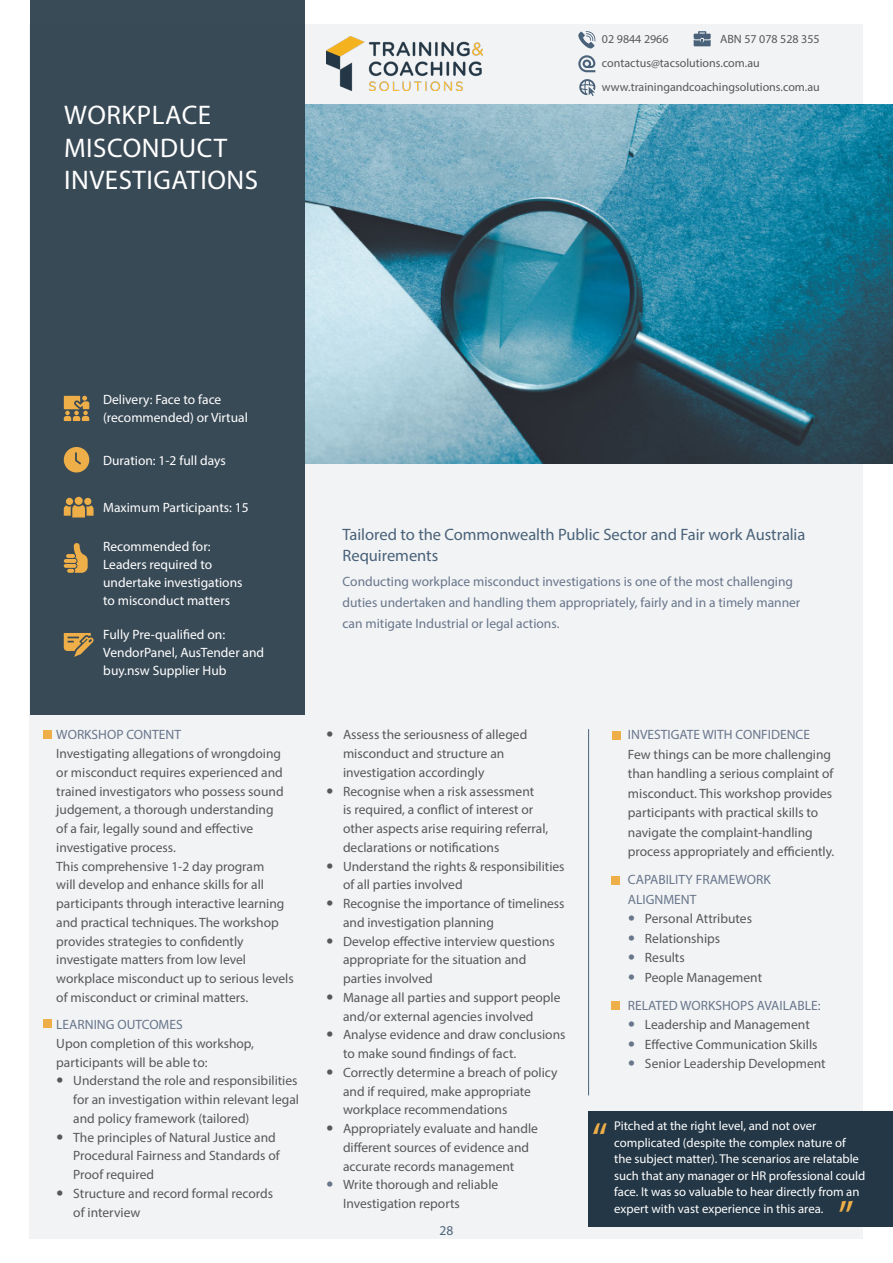
<style>
.page{position:relative;width:893px;height:1263px;background:#fff}
.page>*{position:absolute;margin:0;border:0;box-sizing:border-box;transform-origin:0 0}
._01_Body{font:45px "Myriad Pro";color:#eeae48}
.t1{font:27px/32.4px "Myriad Pro";letter-spacing:.02em;color:#fff}
._02_heading{font:16.5px/21px "Myriad Pro";letter-spacing:-.005em;color:#49627a}
.t2{font:13.5px/18.8px "Myriad Pro";color:#57585a}
._05_Intro{font:13.5px/21px "Myriad Pro";color:#68768c}
._01_Body-2{font:13.5px/18px "Myriad Pro";color:#fff}
.t3{font:13.5px "Myriad Pro";color:#49627a}
.t4{font:12.75px/16.5px "Myriad Pro";letter-spacing:-.005em;color:#fff}
._01_Body-3{font:12px/24px "Myriad Pro";color:#57585a}
</style>
<div class="page">
<div style="left:30px;top:24px;width:833px;height:1215px;background:#f2f3f4"></div>
<div style="left:30px;top:0;width:275px;height:714px;background:#394a57"></div>
<div style="left:588px;top:1110px;width:305px;height:116px;background:#243746"></div>
<svg style="left:64px;top:498px;width:30px;height:19px"></svg>
<svg style="left:66px;top:543px;width:22px;height:30px"></svg>
<svg style="left:64px;top:447px;width:25px;height:25px"></svg>
<svg style="left:64px;top:396px;width:25px;height:25px"></svg>
<div style="left:43px;top:1020px;width:9px;height:8px;background:#eeae48"></div>
<div style="left:44px;top:730px;width:8px;height:9px;background:#eeae48"></div>
<hr style="left:588px;top:729px;width:1px;height:366px;background:#49627a">
<svg style="left:64px;top:633px;width:30px;height:24px"></svg>
<div style="left:612px;top:731px;width:8px;height:9px;background:#eeae48"></div>
<div style="left:611px;top:876px;width:9px;height:8px;background:#eeae48"></div>
<div style="left:611px;top:1001px;width:9px;height:9px;background:#eeae48"></div>
<svg style="left:305px;top:104px;width:588px;height:359px;background:#4e8a9e"></svg>
<svg style="left:579px;top:79px;width:16px;height:17px"></svg>
<svg style="left:578px;top:55px;width:17px;height:17px"></svg>
<svg style="left:578px;top:31px;width:18px;height:18px"></svg>
<svg style="left:694px;top:31px;width:17px;height:15px"></svg>
<img style="left:326px;top:37px;width:156px;height:54px">
<p class="t1" style="left:64px;top:99px;width:196px">WORKPLACE<br>MISCONDUCT<br>INVESTIGATIONS</p>
<p class="_01_Body-3" style="left:720px;top:27px;width:101px">ABN 57 078 528 355</p>
<p class="_01_Body-3" style="left:602px;top:27px;width:219px">02 9844 2966 contactus@tacsolutions.com.au www.trainingandcoachingsolutions.com.au</p>
<p class="_01_Body-2" style="left:103px;top:391px;width:146px">Delivery: Face to face (recommended) or Virtual</p>
<p class="_01_Body-2" style="left:103px;top:451px;width:124px">Duration: 1-2 full days</p>
<p class="_01_Body-2" style="left:103px;top:498px;width:147px">Maximum Participants: 15</p>
<p class="_01_Body-2" style="left:103px;top:537px;width:141px">Recommended for:<br>Leaders required to undertake investigations to misconduct matters</p>
<p class="_01_Body-2" style="left:103px;top:625px;width:162px">Fully Pre-qualified on:<br>VendorPanel, AusTender and buy.nsw Supplier Hub</p>
<p class="_05_Intro" style="left:56px;top:724px;width:126px">WORKSHOP CONTENT</p>
<p class="t2" style="left:56px;top:744px;width:229px">Investigating allegations of wrongdoing or misconduct requires experienced and trained investigators who possess sound judgement, a thorough understanding of a fair, legally sound and effective investigative process.</p>
<p class="t2" style="left:56px;top:856px;width:239px">This comprehensive 1-2 day program<br>will develop and enhance skills for all participants through interactive learning and practical techniques. The workshop provides strategies to confidently investigate matters from low level workplace misconduct up to serious levels of misconduct or criminal matters.</p>
<p class="_05_Intro" style="left:56px;top:1014px;width:128px">LEARNING OUTCOMES</p>
<p class="t2" style="left:56px;top:1034px;width:199px">Upon completion of this workshop, participants will be able to:</p>
<p class="t2" style="left:73px;top:1071px;width:227px;text-align:justify">Understand the role and responsibilities for an investigation within relevant legal and policy framework (tailored)</p>
<p class="t2" style="left:73px;top:1127px;width:208px">The principles of Natural Justice and<br>Procedural Fairness and Standards of<br>Proof required</p>
<p class="t2" style="left:73px;top:1184px;width:201px">Structure and record formal records of interview</p>
<p class="_02_heading" style="left:343px;top:524px;width:464px">Tailored to the Commonwealth Public Sector and Fair work Australia<br>Requirements</p>
<p class="_05_Intro" style="left:343px;top:571px;width:459px">Conducting workplace misconduct investigations is one of the most challenging duties undertaken and handling them appropriately, fairly and in a timely manner can mitigate Industrial or legal actions.</p>
<p class="t2" style="left:343px;top:725px;width:186px">Assess the seriousness of alleged misconduct and structure an investigation accordingly</p>
<p class="t2" style="left:343px;top:781px;width:207px">Recognise when a risk assessment<br>is required, a conflict of interest or other aspects arise requiring referral, declarations or notifications</p>
<p class="t2" style="left:343px;top:856px;width:223px">Understand the rights &amp; responsibilities of all parties involved</p>
<p class="t2" style="left:343px;top:894px;width:223px">Recognise the importance of timeliness and investigation planning</p>
<p class="t2" style="left:343px;top:931px;width:213px">Develop effective interview questions appropriate for the situation and parties involved</p>
<p class="t2" style="left:343px;top:988px;width:219px">Manage all parties and support people and/or external agencies involved</p>
<p class="t2" style="left:343px;top:1025px;width:224px">Analyse evidence and draw conclusions to make sound findings of fact.</p>
<p class="t2" style="left:343px;top:1063px;width:216px">Correctly determine a breach of policy and if required, make appropriate workplace recommendations</p>
<p class="t2" style="left:343px;top:1119px;width:196px">Appropriately evaluate and handle different sources of evidence and accurate records management</p>
<p class="t2" style="left:343px;top:1175px;width:157px">Write thorough and reliable<br>Investigation reports</p>
<p class="t3" style="left:440px;top:1222px;width:15px">28</p>
<p class="_05_Intro" style="left:628px;top:724px;width:184px">INVESTIGATE WITH CONFIDENCE</p>
<p class="t2" style="left:628px;top:744px;width:208px;line-height:19.5px">Few things can be more challenging than handling a serious complaint of misconduct. This workshop provides participants with practical skills to navigate the complaint-handling process appropriately and efficiently.</p>
<p class="_05_Intro" style="left:628px;top:870px;width:144px;line-height:19.5px">CAPABILITY FRAMEWORK<br>ALIGNMENT</p>
<p class="t2" style="left:645px;top:909px;width:109px">Personal Attributes</p>
<p class="t2" style="left:645px;top:929px;width:77px">Relationships</p>
<p class="t2" style="left:645px;top:948px;width:41px">Results</p>
<p class="t2" style="left:645px;top:968px;width:119px">People Management</p>
<p class="_05_Intro" style="left:628px;top:994px;width:194px">RELATED WORKSHOPS AVAILABLE:</p>
<p class="t2" style="left:645px;top:1015px;width:166px">Leadership and Management</p>
<p class="t2" style="left:645px;top:1035px;width:174px">Effective Communication Skills</p>
<p class="t2" style="left:645px;top:1054px;width:182px">Senior Leadership Development</p>
<p class="t4" style="left:614px;top:1117px;width:253px">Pitched at the right level, and not over complicated (despite the complex nature of the subject matter). The scenarios are relatable such that any manager or HR professional could face. It was so valuable to hear directly from an expert with vast experience in this area.</p>
<p class="_01_Body" style="left:592px;top:1111px;width:17px">“</p>
<p class="_01_Body" style="left:855px;top:1224px;width:17px;rotate:-180deg">“</p>
</div>
